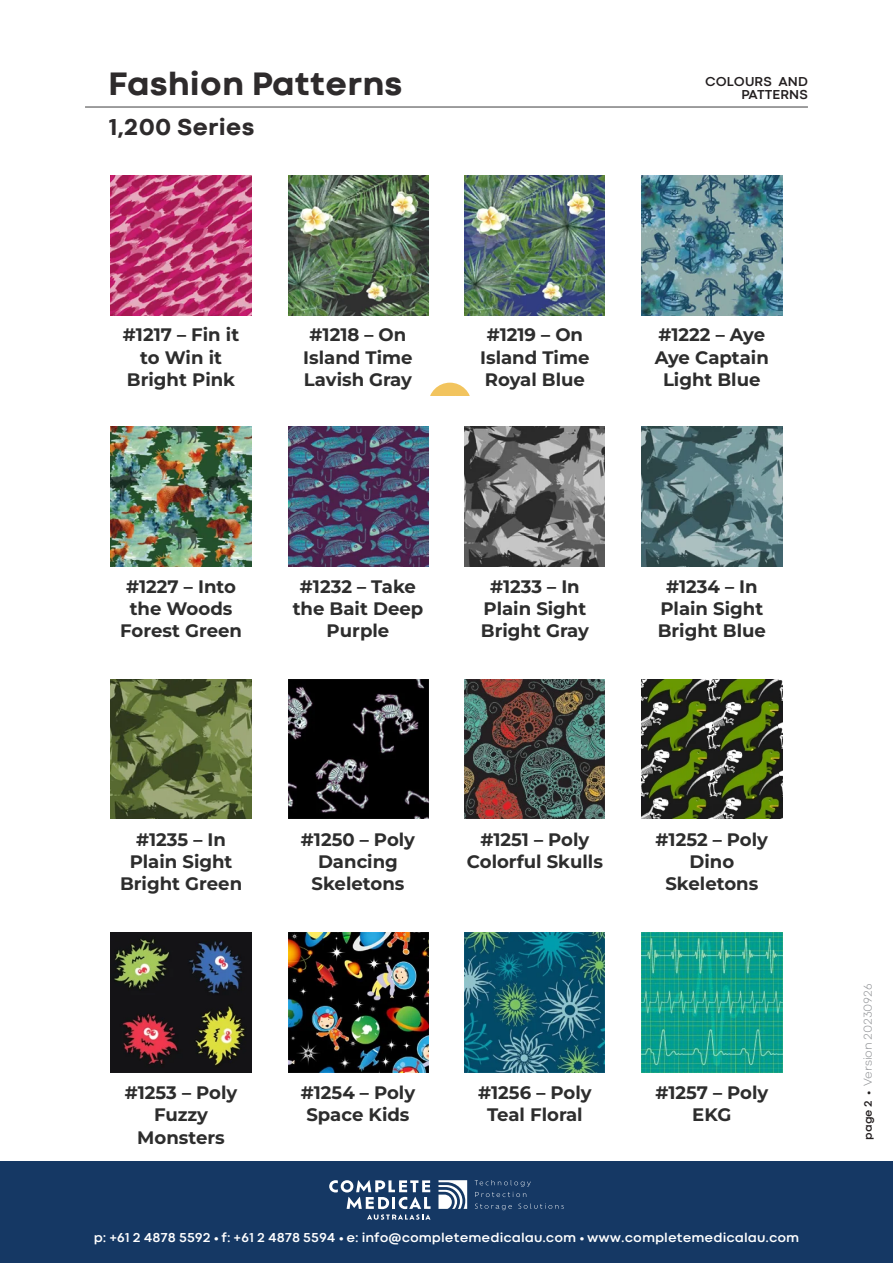
<style>
.page{position:relative;width:893px;height:1263px;background:#fff}
.page>*{position:absolute;margin:0;border:0;box-sizing:border-box;transform-origin:0 0}
.t1{font:800 33.9px "Codec Cold";color:#2e2b2c}
.t2{font:800 24px "Codec Cold";color:#2e2b2c}
.t3{font:700 18.15px/22.4px "Montserrat Roman";color:#2d2d2d;text-align:center}
.t4{font:700 13.5px "Codec Cold";color:#fff}
.t5{font:700 13.5px "Codec Cold";letter-spacing:.01em;color:#231f20}
.t6{font:300 12px "Codec Cold";color:#939598}
.s1{font-weight:700;font-size:11.25px;color:#231f20}
</style>
<div class="page">
<div style="left:0;top:1161px;width:893px;height:102px;background:#153864"></div>
<svg style="left:438px;top:1180px;width:29px;height:29px"></svg>
<svg style="left:475px;top:1180px;width:56px;height:17px"></svg>
<svg style="left:475px;top:1203px;width:37px;height:7px"></svg>
<svg style="left:518px;top:1203px;width:46px;height:6px"></svg>
<svg style="left:329px;top:1180px;width:102px;height:40px"></svg>
<img style="left:111px;top:175px;width:140px;height:140px">
<img style="left:288px;top:175px;width:140px;height:140px">
<img style="left:465px;top:175px;width:140px;height:140px">
<img style="left:642px;top:175px;width:140px;height:140px">
<svg style="left:430px;top:383px;width:40px;height:12px"></svg>
<img style="left:111px;top:426px;width:140px;height:141px">
<img style="left:288px;top:426px;width:140px;height:141px">
<img style="left:465px;top:426px;width:140px;height:141px">
<img style="left:642px;top:426px;width:140px;height:141px">
<img style="left:111px;top:679px;width:140px;height:140px">
<img style="left:288px;top:679px;width:140px;height:140px">
<img style="left:465px;top:679px;width:140px;height:140px">
<img style="left:642px;top:679px;width:140px;height:140px">
<img style="left:111px;top:933px;width:140px;height:139px">
<img style="left:288px;top:933px;width:140px;height:139px">
<img style="left:465px;top:933px;width:140px;height:139px">
<img style="left:642px;top:933px;width:140px;height:139px">
<hr style="left:85px;top:107px;width:723px;height:1px;background:#3e3e3f">
<h1 class="t1" style="left:109px;top:63px;width:295px">Fashion Patterns</h1>
<p class="t3" style="left:291px;top:71px;width:136px">#1207 – Razzle</p>
<p class="t3" style="left:653px;top:71px;width:118px">#1216 – Fin it</p>
<p class="t3" style="left:114px;top:71px;width:135px">#1204 – Leaf It</p>
<p class="t3" style="left:162px;top:116px;width:39px">Teal</p>
<p class="t5" style="left:705px;top:73px;width:104px">COLOURS AND</p>
<p class="t5" style="left:741px;top:87px;width:68px">PATTERNS</p>
<h2 class="t2" style="left:109px;top:113px;width:147px">1,200 Series</h2>
<p class="t3" style="left:123px;top:323px;width:118px">#1217 – Fin it to Win it<br>Bright Pink</p>
<p class="t3" style="left:303px;top:323px;width:111px">#1218 – On<br>Island Time<br>Lavish Gray</p>
<p class="t3" style="left:480px;top:323px;width:111px">#1219 – On<br>Island Time<br>Royal Blue</p>
<p class="t3" style="left:655px;top:323px;width:116px">#1222 – Aye<br>Aye Captain<br>Light Blue</p>
<p class="t3" style="left:120px;top:574px;width:123px">#1227 – Into the Woods<br>Forest Green</p>
<p class="t3" style="left:293px;top:574px;width:132px">#1232 – Take the Bait Deep<br>Purple</p>
<p class="t3" style="left:481px;top:574px;width:109px">#1233 – In<br>Plain Sight<br>Bright Gray</p>
<p class="t3" style="left:658px;top:574px;width:110px">#1234 – In<br>Plain Sight<br>Bright Blue</p>
<p class="t3" style="left:120px;top:827px;width:124px">#1235 – In<br>Plain Sight<br>Bright Green</p>
<p class="t3" style="left:301px;top:827px;width:116px">#1250 – Poly<br>Dancing<br>Skeletons</p>
<p class="t3" style="left:467px;top:827px;width:137px">#1251 – Poly<br>Colorful Skulls</p>
<p class="t3" style="left:656px;top:827px;width:114px">#1252 – Poly<br>Dino<br>Skeletons</p>
<p class="t3" style="left:125px;top:1081px;width:114px">#1253 – Poly<br>Fuzzy<br>Monsters</p>
<p class="t3" style="left:301px;top:1081px;width:116px">#1254 – Poly<br>Space Kids</p>
<p class="t3" style="left:478px;top:1081px;width:115px">#1256 – Poly<br>Teal Floral</p>
<p class="t3" style="left:655px;top:1081px;width:114px">#1257 – Poly<br>EKG</p>
<p class="t4" style="left:94px;top:1229px;width:707px">p: +61 2 4878 5592 • f: +61 2 4878 5594 • e: info@completemedicalau.com • www.completemedicalau.com</p>
<p class="t6" style="left:861px;top:1140px;width:158px;rotate:-90deg"><span class="s1">page 2 •</span> Version 20230926</p>
</div>
